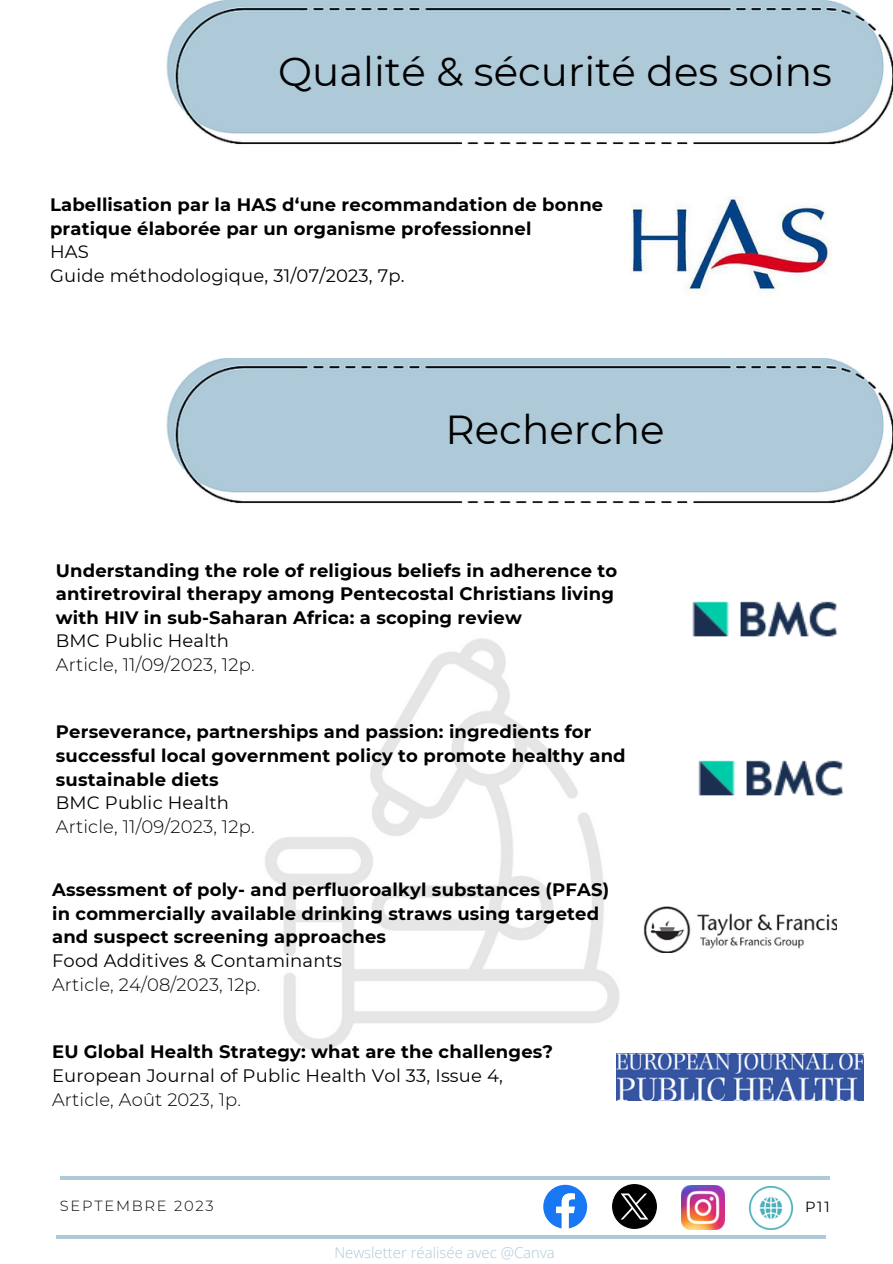
<style>
.page{position:relative;width:893px;height:1264px;background:#fff}
.page>*{position:absolute;margin:0;border:0;box-sizing:border-box;transform-origin:0 0}
.t1{font:40.35px "Montserrat";color:#000}
.t2{font:700 18px/23.5px "Montserrat";letter-spacing:.01em;color:#000}
.t3{font:18px "Montserrat";letter-spacing:.01em;color:#000}
.t4{font:300 18px "Montserrat";letter-spacing:.01em;color:#000}
.t5{font:300 15px "Open Sans";color:#aec9d8}
.t6{font:300 14.7px "Montserrat";letter-spacing:.12em;color:#000}
.t7{font:14.7px "Montserrat";color:#000}
</style>
<div class="page">
<img style="left:166px;top:0;width:726px;height:145px">
<img style="left:749px;top:1186px;width:43px;height:43px">
<img style="left:681px;top:1185px;width:43px;height:44px">
<img style="left:612px;top:1184px;width:44px;height:44px">
<svg style="left:543px;top:1184px;width:44px;height:44px"></svg>
<hr style="left:60px;top:1176px;width:769px;height:3px;background:#aec9d8">
<hr style="left:56px;top:1235px;width:769px;height:3px;background:#aec9d8">
<img style="left:631px;top:196px;width:200px;height:95px">
<img style="left:265px;top:638px;width:355px;height:420px">
<img style="left:166px;top:358px;width:726px;height:146px">
<img style="left:643px;top:906px;width:193px;height:46px">
<img style="left:692px;top:601px;width:146px;height:36px">
<img style="left:698px;top:760px;width:146px;height:36px">
<img style="left:617px;top:1053px;width:246px;height:46px">
<p class="t1" style="left:278px;top:47px;width:555px">Qualité &amp; sécurité des soins</p>
<p class="t2" style="left:50px;top:193px;width:554px">Labellisation par la HAS d‘une recommandation de bonne pratique élaborée par un organisme professionnel</p>
<p class="t3" style="left:50px;top:241px;width:40px">HAS</p>
<p class="t3" style="left:50px;top:264px;width:356px">Guide méthodologique, 31/07/2023, 7p.</p>
<p class="t1" style="left:445px;top:405px;width:220px">Recherche</p>
<p class="t2" style="left:56px;top:558px;width:562px">Understanding the role of religious beliefs in adherence to antiretroviral therapy among Pentecostal Christians living with HIV in sub-Saharan Africa: a scoping review</p>
<p class="t3" style="left:56px;top:630px;width:175px">BMC Public Health</p>
<p class="t4" style="left:56px;top:653px;width:200px">Article, 11/09/2023, 12p.</p>
<p class="t2" style="left:56px;top:720px;width:571px">Perseverance, partnerships and passion: ingredients for successful local government policy to promote healthy and sustainable diets</p>
<p class="t3" style="left:56px;top:791px;width:175px">BMC Public Health</p>
<p class="t4" style="left:56px;top:815px;width:200px">Article, 11/09/2023, 12p.</p>
<p class="t2" style="left:52px;top:877px;width:558px">Assessment of poly- and perfluoroalkyl substances (PFAS) in commercially available drinking straws using targeted and suspect screening approaches</p>
<p class="t3" style="left:52px;top:949px;width:291px">Food Additives &amp; Contaminants</p>
<p class="t4" style="left:52px;top:973px;width:210px">Article, 24/08/2023, 12p.</p>
<p class="t2" style="left:52px;top:1040px;width:502px">EU Global Health Strategy: what are the challenges?</p>
<p class="t3" style="left:52px;top:1064px;width:452px">European Journal of Public Health Vol 33, Issue 4,</p>
<p class="t4" style="left:52px;top:1088px;width:190px">Article, Août 2023, 1p.</p>
<p class="t6" style="left:60px;top:1196px;width:155px">SEPTEMBRE 2023</p>
<p class="t7" style="left:805px;top:1197px;width:26px">P11</p>
<p class="t5" style="left:334px;top:1241px;width:222px">Newsletter réalisée avec @Canva</p>
</div>
